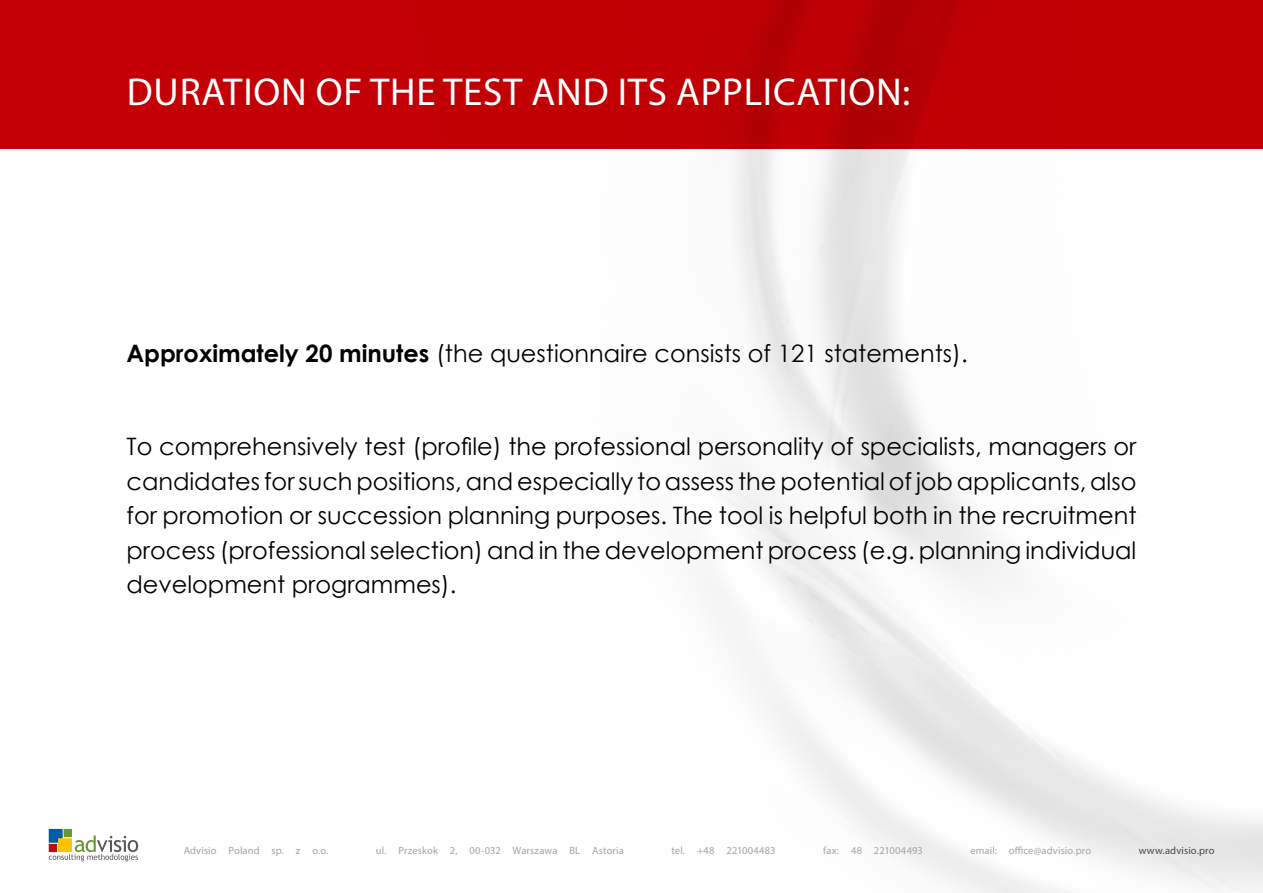
<style>
.page{position:relative;width:1263px;height:893px;background:#fff}
.page>*{position:absolute;margin:0;border:0;box-sizing:border-box;transform-origin:0 0}
.t1{font:39px "Myriad Pro";letter-spacing:.02em;color:#fff}
.t2{font:24px/34.5px "Century Gothic";color:#000;text-align:justify}
.t3{font:10.5px "Myriad Pro";letter-spacing:.01em;color:#a4a3a6}
.t4{font:10.5px "Myriad Pro";letter-spacing:.015em;color:#49484d}
.s1{font-weight:700}
</style>
<div class="page">
<div style="left:64px;top:829px;width:8px;height:8px;background:#69972f"></div>
<div style="left:49px;top:829px;width:14px;height:14px;background:#005da4"></div>
<svg style="left:49px;top:835px;width:89px;height:26px"></svg>
<div style="left:0;top:0;width:1263px;height:149px;background:#c20005"></div>
<h1 class="t1" style="left:127px;top:68px;width:785px">DURATION OF THE TEST AND ITS APPLICATION:</h1>
<p class="t2" style="left:126px;top:336px;width:843px"><span class="s1">Approximately 20 minutes</span> (the questionnaire consists of 121 statements).</p>
<p class="t2" style="left:126px;top:429px;width:1011px">To comprehensively test (profile) the professional personality of specialists, managers or candidates for such positions, and especially to assess the potential of job applicants, also for promotion or succession planning purposes. The tool is helpful both in the recruitment process (professional selection) and in the development process (e.g. planning individual development programmes).</p>
<p class="t3" style="left:184px;top:844px;width:146px">Advisio Poland sp. z o.o.</p>
<p class="t3" style="left:376px;top:844px;width:249px">ul. Przeskok 2, 00-032 Warszawa BL Astoria</p>
<p class="t3" style="left:671px;top:844px;width:106px">tel. +48 221004483</p>
<p class="t3" style="left:823px;top:844px;width:101px">fax: 48 221004493</p>
<p class="t3" style="left:970px;top:844px;width:122px">email: office@advisio.pro</p>
<p class="t4" style="left:1139px;top:844px;width:77px">www.advisio.pro</p>
</div>
